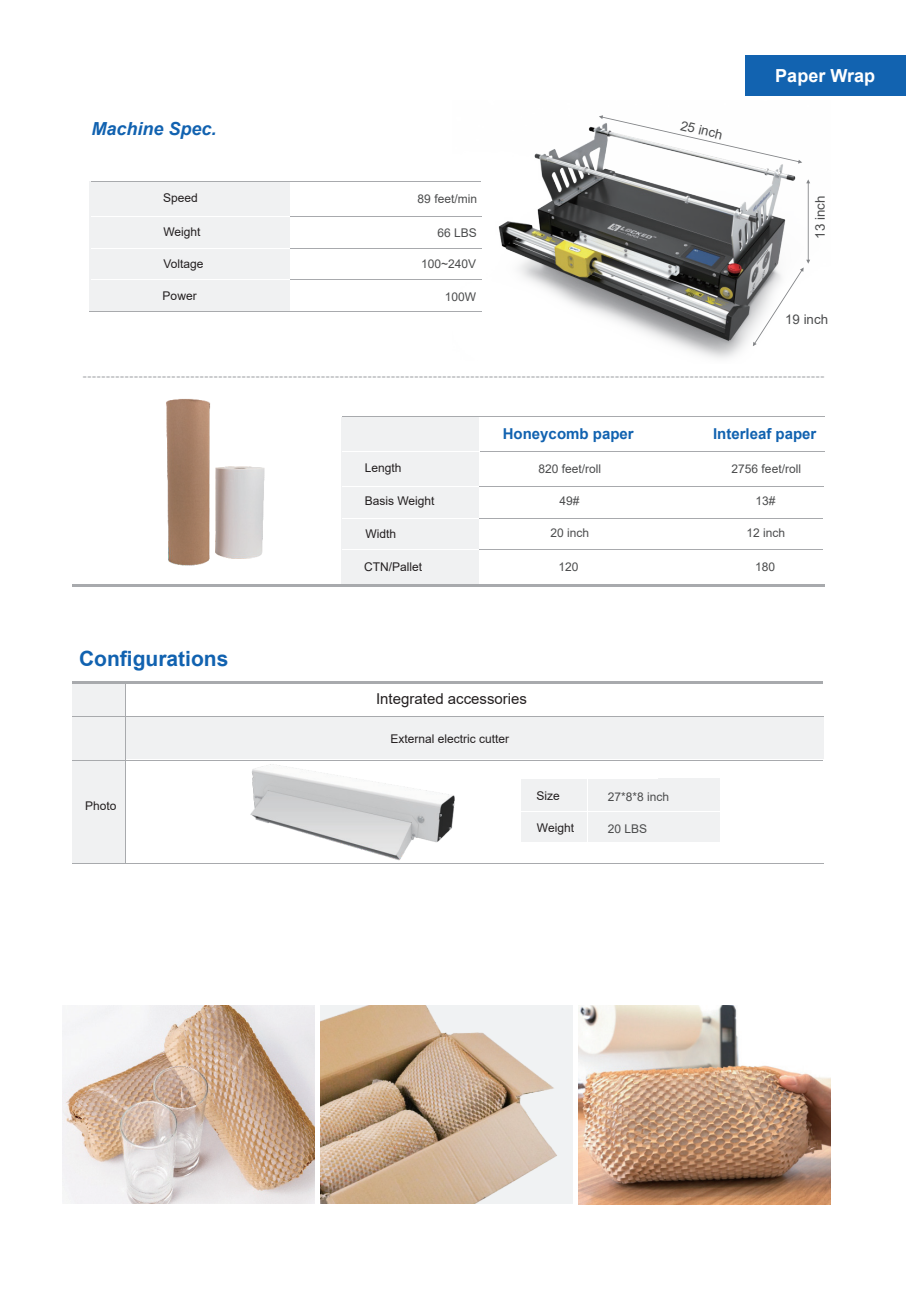
<style>
.page{position:relative;width:906px;height:1289px;background:#fff}
.page>*{position:absolute;margin:0;border:0;box-sizing:border-box;transform-origin:0 0}
.t1{font:700 21px "Arial";color:#1162b0}
.t2{font:italic 700 18px "Arial";color:#1162b0}
.t3{font:700 18px "Arial";color:#fff}
.t4{font:700 15px "Arial";color:#1162b0}
.t5{font:15px "Arial";color:#231f20}
.t6{font:13.35px "Arial";color:#4b4c4d}
.t7{font:12px "Arial";color:#a8a9ad}
.t8{font:12px "Arial";color:#231f20}
.t9{font:12px "Arial";color:#4b4c4d}
</style>
<div class="page">
<div style="left:342px;top:417px;width:137px;height:167px;background:#f0f1f2"></div>
<hr style="left:479px;top:518px;width:344px;height:1px;background:#a8aaad">
<hr style="left:479px;top:485px;width:344px;height:1px;background:#a8aaad">
<hr style="left:72px;top:584px;width:752px;height:2px;background:#a8aaad">
<hr style="left:479px;top:451px;width:345px;height:1px;background:#a8aaad">
<div style="left:125px;top:716px;width:698px;height:43px;background:#f0f1f2"></div>
<div style="left:72px;top:682px;width:53px;height:181px;background:#f0f1f2"></div>
<hr style="left:72px;top:682px;width:751px;height:2px;background:#a8aaad">
<hr style="left:72px;top:715px;width:751px;height:1px;background:#a8aaad">
<hr style="left:72px;top:759px;width:751px;height:1px;background:#a8aaad">
<hr style="left:72px;top:863px;width:751px;height:1px;background:#a8aaad">
<hr style="left:125px;top:681px;width:1px;height:183px;background:#a8aaad">
<img style="left:62px;top:1005px;width:253px;height:198px">
<img style="left:320px;top:1005px;width:252px;height:198px">
<img style="left:578px;top:1005px;width:252px;height:199px">
<img style="left:452px;top:126px;width:348px;height:233px">
<svg style="left:599px;top:115px;width:203px;height:48px"></svg>
<svg style="left:753px;top:179px;width:57px;height:167px"></svg>
<img style="left:166px;top:399px;width:99px;height:167px">
<hr style="left:342px;top:416px;width:482px;height:1px;background:#a8aaad">
<hr style="left:342px;top:518px;width:137px;height:1px;background:#fff">
<hr style="left:342px;top:485px;width:137px;height:1px;background:#fff">
<hr style="left:342px;top:451px;width:137px;height:1px;background:#fff">
<div style="left:521px;top:778px;width:199px;height:64px;background:#f0f1f2"></div>
<hr style="left:521px;top:810px;width:199px;height:1px;background:#fff">
<hr style="left:521px;top:778px;width:137px;height:1px;background:#fff">
<div style="left:90px;top:182px;width:200px;height:130px;background:#f0f1f2"></div>
<hr style="left:290px;top:247px;width:191px;height:1px;background:#a8aaad">
<hr style="left:290px;top:216px;width:191px;height:1px;background:#a8aaad">
<hr style="left:89px;top:311px;width:392px;height:1px;background:#a8aaad">
<hr style="left:290px;top:279px;width:191px;height:1px;background:#a8aaad">
<hr style="left:91px;top:181px;width:390px;height:1px;background:#a8aaad">
<hr style="left:91px;top:247px;width:199px;height:1px;background:#fff">
<hr style="left:91px;top:279px;width:199px;height:1px;background:#fff">
<hr style="left:91px;top:216px;width:199px;height:1px;background:#fff">
<hr style="left:479px;top:549px;width:344px;height:1px;background:#a8aaad">
<hr style="left:342px;top:549px;width:137px;height:1px;background:#fff">
<hr style="left:586px;top:779px;width:1px;height:63px;background:#fff">
<img style="left:208px;top:715px;width:265px;height:146px">
<div style="left:745px;top:55px;width:161px;height:41px;background:#1263b0"></div>
<h2 class="t2" style="left:91px;top:117px;width:127px">Machine Spec.</h2>
<p class="t8" style="left:163px;top:189px;width:36px">Speed</p>
<p class="t9" style="left:417px;top:190px;width:61px">89 feet/min</p>
<p class="t8" style="left:163px;top:224px;width:39px">Weight</p>
<p class="t9" style="left:437px;top:225px;width:41px">66 LBS</p>
<p class="t8" style="left:163px;top:256px;width:42px">Voltage</p>
<p class="t9" style="left:421px;top:256px;width:57px">100~240V</p>
<p class="t8" style="left:163px;top:287px;width:36px">Power</p>
<p class="t9" style="left:445px;top:288px;width:33px">100W</p>
<p class="t6" style="left:683px;top:116px;width:44px;rotate:13deg">25 inch</p>
<h2 class="t3" style="left:775px;top:63px;width:101px">Paper Wrap</h2>
<p class="t6" style="left:811px;top:239px;width:44px;rotate:-90deg">13 inch</p>
<p class="t6" style="left:785px;top:310px;width:44px">19 inch</p>
<p class="t7" style="left:83px;top:368px;width:743px">---------------------------------------------------------------------------------------------------------------------------------------------------------------</p>
<p class="t4" style="left:503px;top:423px;width:132px">Honeycomb paper</p>
<p class="t4" style="left:713px;top:423px;width:105px">Interleaf paper</p>
<p class="t8" style="left:365px;top:459px;width:38px">Length</p>
<p class="t9" style="left:538px;top:460px;width:64px">820 feet/roll</p>
<p class="t8" style="left:365px;top:492px;width:71px">Basis Weight</p>
<p class="t9" style="left:559px;top:492px;width:22px">49#</p>
<p class="t8" style="left:365px;top:525px;width:32px">Width</p>
<p class="t9" style="left:550px;top:524px;width:40px">20 inch</p>
<p class="t9" style="left:731px;top:460px;width:71px">2756 feet/roll</p>
<p class="t9" style="left:755px;top:492px;width:22px">13#</p>
<p class="t9" style="left:746px;top:524px;width:40px">12 inch</p>
<h1 class="t1" style="left:79px;top:644px;width:151px">Configurations</h1>
<p class="t8" style="left:85px;top:797px;width:33px">Photo</p>
<p class="t8" style="left:364px;top:558px;width:60px">CTN/Pallet</p>
<p class="t9" style="left:558px;top:558px;width:22px">120</p>
<p class="t9" style="left:755px;top:558px;width:22px">180</p>
<p class="t5" style="left:376px;top:688px;width:152px">Integrated accessories</p>
<p class="t8" style="left:390px;top:730px;width:120px">External electric cutter</p>
<p class="t8" style="left:536px;top:787px;width:25px">Size</p>
<p class="t9" style="left:608px;top:788px;width:63px">27*8*8 inch</p>
<p class="t8" style="left:537px;top:819px;width:39px">Weight</p>
<p class="t9" style="left:608px;top:820px;width:41px">20 LBS</p>
</div>
